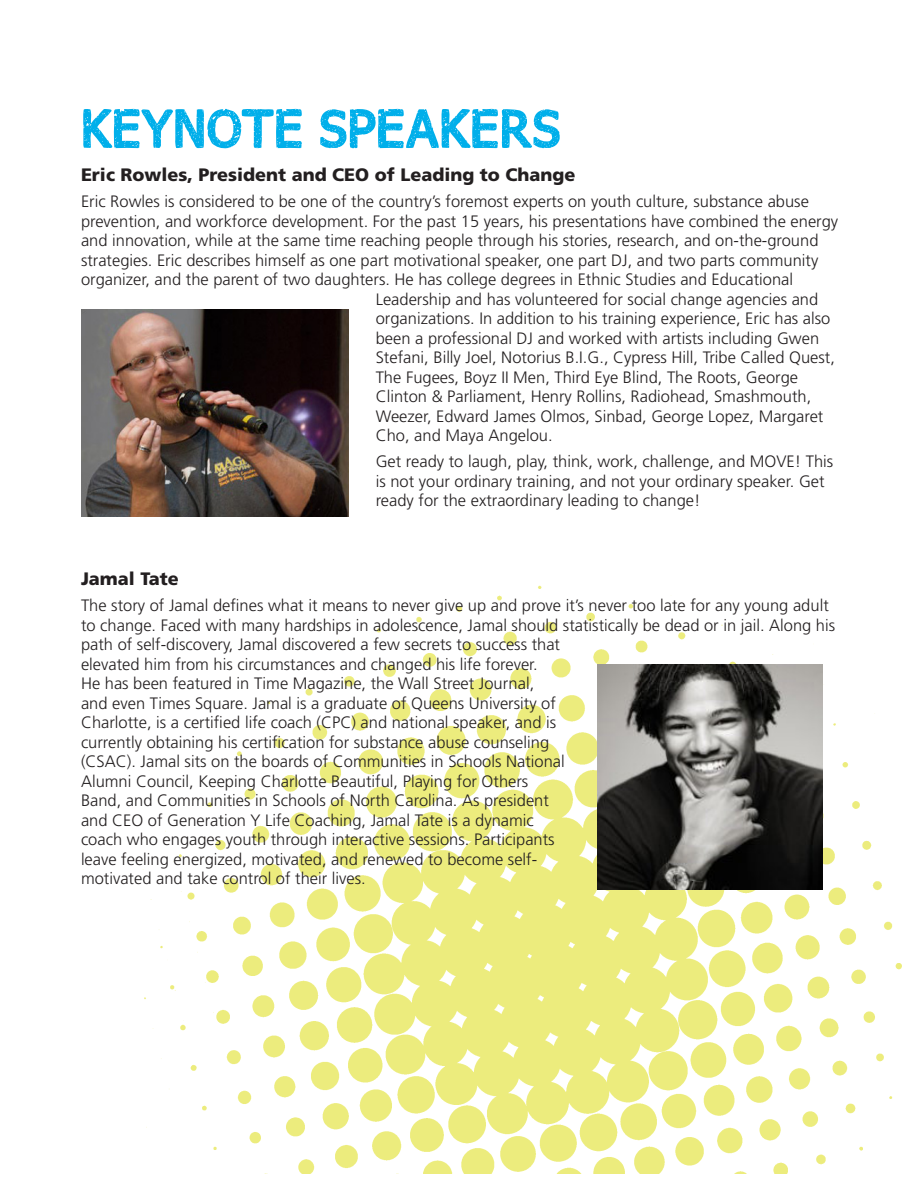
<style>
.page{position:relative;width:918px;height:1188px;background:#fff}
.page>*{position:absolute;margin:0;border:0;box-sizing:border-box;transform-origin:0 0}
.t1{font:54px "Good bye lullaby";letter-spacing:-.02em;color:#00afea}
.t2{font:900 18px "Frutiger";color:#231f20}
.t3{font:300 16.5px/19.5px "Frutiger";color:#231f20}
</style>
<div class="page">
<img style="left:143px;top:585px;width:759px;height:589px">
<img style="left:81px;top:310px;width:268px;height:207px">
<img style="left:597px;top:665px;width:225px;height:225px">
<p class="t1" style="left:81px;top:102px;width:481px">KEYNOTE SPEAKERS</p>
<p class="t2" style="left:81px;top:164px;width:496px">Eric Rowles, President and CEO of Leading to Change</p>
<p class="t3" style="left:81px;top:192px;width:729px">Eric Rowles is considered to be one of the country’s foremost experts on youth culture, substance abuse</p>
<p class="t3" style="left:81px;top:212px;width:759px">prevention, and workforce development. For the past 15 years, his presentations have combined the energy</p>
<p class="t3" style="left:81px;top:231px;width:739px">and innovation, while at the same time reaching people through his stories, research, and on-the-ground</p>
<p class="t3" style="left:81px;top:251px;width:739px">strategies. Eric describes himself as one part motivational speaker, one part DJ, and two parts community</p>
<p class="t3" style="left:81px;top:270px;width:714px">organizer, and the parent of two daughters. He has college degrees in Ethnic Studies and Educational</p>
<p class="t3" style="left:376px;top:290px;width:444px">Leadership and has volunteered for social change agencies and</p>
<p class="t3" style="left:376px;top:309px;width:456px">organizations. In addition to his training experience, Eric has also</p>
<p class="t3" style="left:376px;top:329px;width:445px">been a professional DJ and worked with artists including Gwen</p>
<p class="t3" style="left:376px;top:348px;width:461px">Stefani, Billy Joel, Notorius B.I.G., Cypress Hill, Tribe Called Quest,</p>
<p class="t3" style="left:376px;top:368px;width:424px">The Fugees, Boyz II Men, Third Eye Blind, The Roots, George</p>
<p class="t3" style="left:376px;top:387px;width:437px">Clinton &amp; Parliament, Henry Rollins, Radiohead, Smashmouth,</p>
<p class="t3" style="left:376px;top:407px;width:449px">Weezer, Edward James Olmos, Sinbad, George Lopez, Margaret</p>
<p class="t3" style="left:376px;top:426px;width:178px">Cho, and Maya Angelou.</p>
<p class="t3" style="left:376px;top:452px;width:459px">Get ready to laugh, play, think, work, challenge, and MOVE! This is not your ordinary training, and not your ordinary speaker. Get ready for the extraordinary leading to change!</p>
<p class="t2" style="left:81px;top:568px;width:99px">Jamal Tate</p>
<p class="t3" style="left:81px;top:596px;width:756px">The story of Jamal defines what it means to never give up and prove it’s never too late for any young adult to change. Faced with many hardships in adolescence, Jamal should statistically be dead or in jail. Along his path of self-discovery, Jamal discovered a few secrets to success that<br>elevated him from his circumstances and changed his life forever.<br>He has been featured in Time Magazine, the Wall Street Journal,<br>and even Times Square. Jamal is a graduate of Queens University of<br>Charlotte, is a certified life coach (CPC) and national speaker, and is<br>currently obtaining his certification for substance abuse counseling<br>(CSAC). Jamal sits on the boards of Communities in Schools National<br>Alumni Council, Keeping Charlotte Beautiful, Playing for Others<br>Band, and Communities in Schools of North Carolina. As president<br>and CEO of Generation Y Life Coaching, Jamal Tate is a dynamic<br>coach who engages youth through interactive sessions. Participants<br>leave feeling energized, motivated, and renewed to become self-<br>motivated and take control of their lives.</p>
</div>
